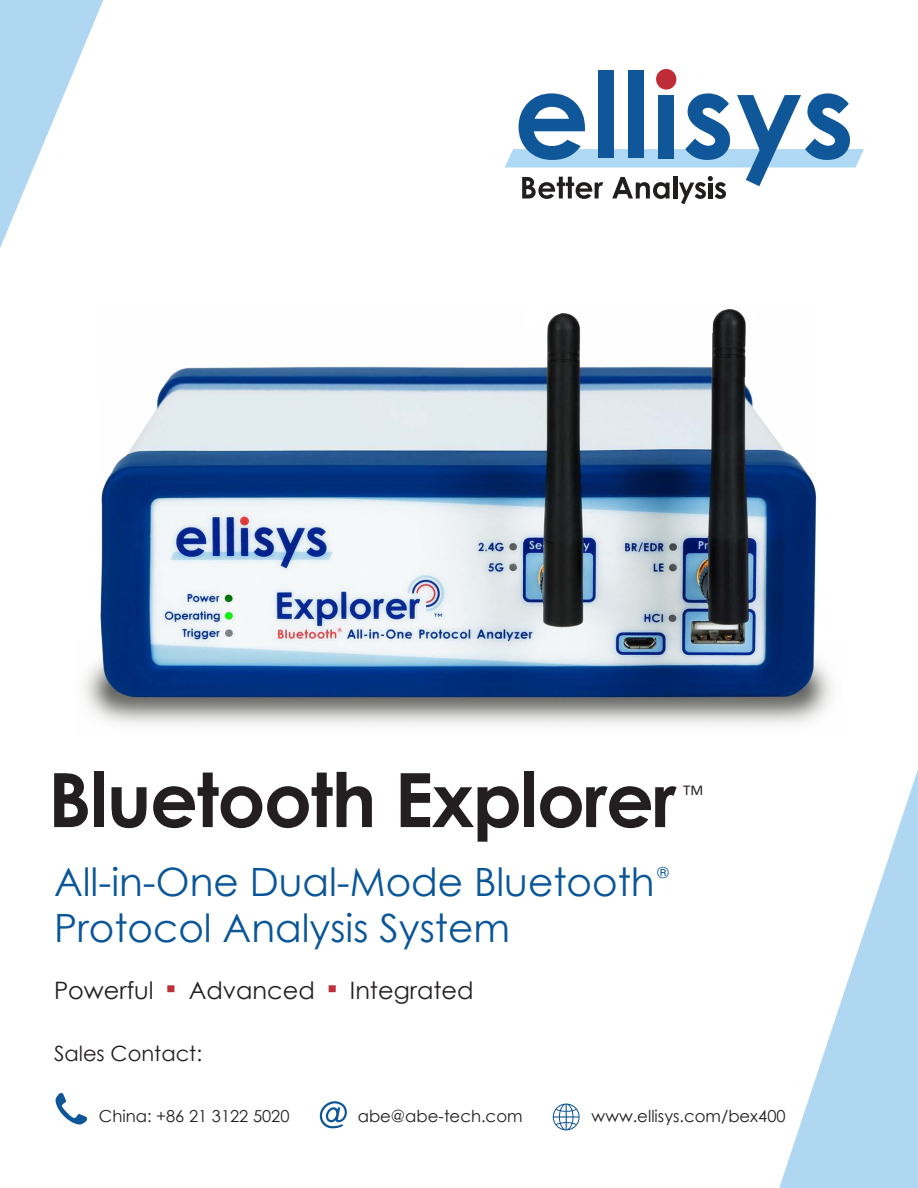
<style>
.page{position:relative;width:918px;height:1188px;background:#fff}
.page>*{position:absolute;margin:0;border:0;box-sizing:border-box;transform-origin:0 0}
.t1{font:700 75px "Century Gothic";letter-spacing:-.02em;color:#231f20}
.t2{font:39px "Century Gothic";color:#0a5699}
.t3{font:24px "Century Gothic";color:#231f20}
.t4{font:21px "Century Gothic";color:#231f20}
.t5{font:16.5px "Century Gothic";color:#231f20}
.t6{font:15px "Calibri";color:#231f20}
.t7{font:15px "Century Gothic";color:#0a5699}
.s1{font-family:"Tahoma";font-size:31.2px;color:#bf2f38}
</style>
<div class="page">
<svg style="left:779px;top:770px;width:139px;height:418px"></svg>
<svg style="left:0;top:0;width:103px;height:248px"></svg>
<svg style="left:56px;top:1093px;width:31px;height:32px"></svg>
<svg style="left:553px;top:1104px;width:27px;height:26px"></svg>
<svg style="left:320px;top:1101px;width:27px;height:27px"></svg>
<img style="left:75px;top:218px;width:757px;height:507px">
<svg style="left:505px;top:69px;width:359px;height:135px"></svg>
<p class="t1" style="left:48px;top:743px;width:630px">Bluetooth Explorer</p>
<p class="t2" style="left:54px;top:854px;width:602px">All-in-One Dual-Mode Bluetooth</p>
<p class="t2" style="left:54px;top:901px;width:457px">Protocol Analysis System</p>
<p class="t3" style="left:54px;top:973px;width:421px">Powerful <span class="s1">▪</span> Advanced <span class="s1">▪</span> Integrated</p>
<p class="t6" style="left:683px;top:780px;width:22px">TM</p>
<p class="t7" style="left:657px;top:862px;width:13px">®</p>
<p class="t4" style="left:54px;top:1039px;width:150px">Sales Contact:</p>
<p class="t5" style="left:99px;top:1104px;width:192px">China: +86 21 3122 5020</p>
<p class="t5" style="left:358px;top:1104px;width:166px">abe@abe-tech.com</p>
<p class="t5" style="left:592px;top:1105px;width:196px">www.ellisys.com/bex400</p>
</div>
